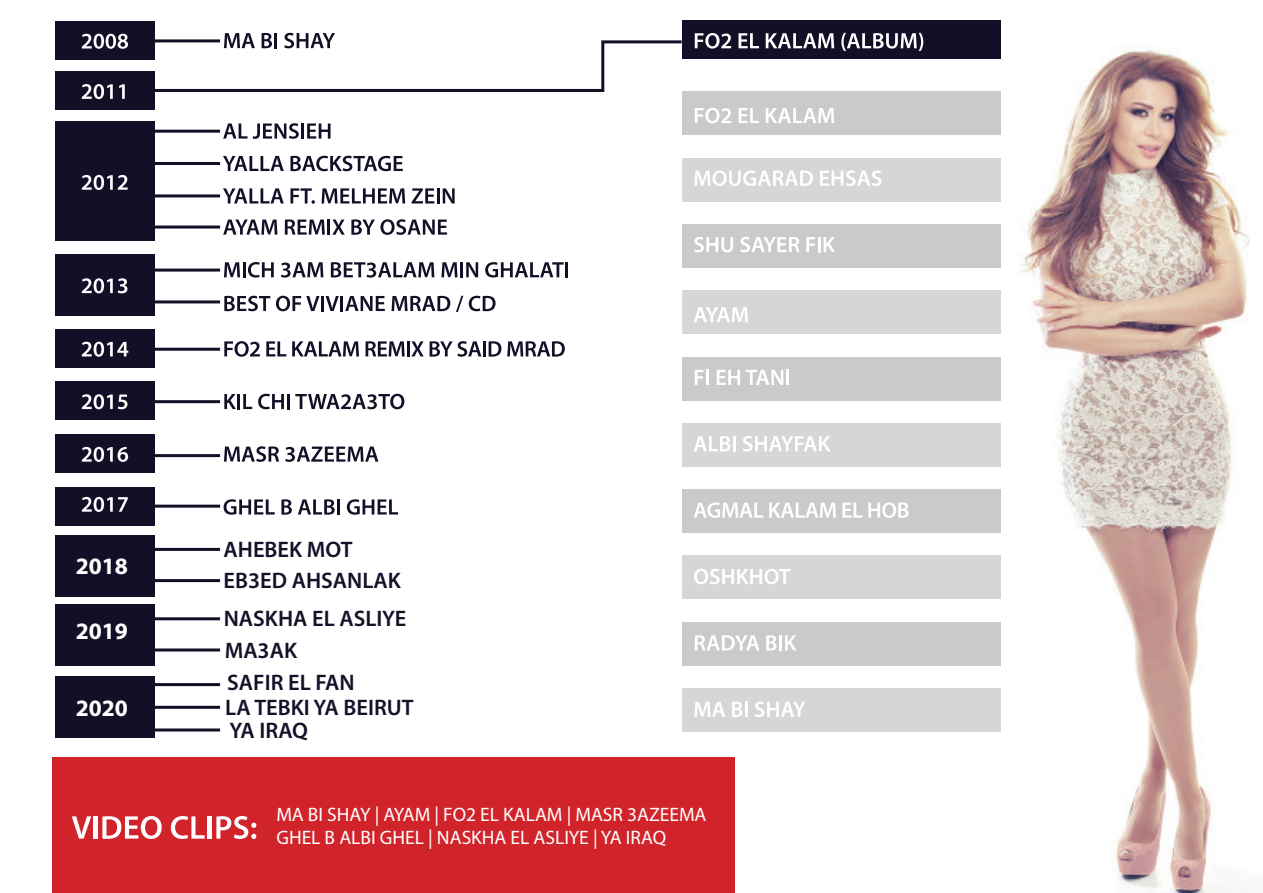
<style>
.page{position:relative;width:1263px;height:893px;background:#fff}
.page>*{position:absolute;margin:0;border:0;box-sizing:border-box;transform-origin:0 0}
.t1{font:700 33px "Myriad Arabic";color:#fff}
.t2{font:600 22.5px "Myriad Pro";color:#161029}
.t3{font:19.5px "Myriad Pro";color:#fff}
</style>
<div class="page">
<img style="left:708px;top:20px;width:555px;height:873px">
<div style="left:55px;top:21px;width:100px;height:38px;background:#130f27"></div>
<svg style="left:82px;top:34px;width:46px;height:15px"></svg>
<div style="left:682px;top:21px;width:318px;height:38px;background:#130f27"></div>
<div style="left:682px;top:92px;width:318px;height:43px;background:#c9cacc"></div>
<div style="left:682px;top:158px;width:318px;height:43px;background:#d5d6d8"></div>
<div style="left:682px;top:224px;width:318px;height:44px;background:#c9cacc"></div>
<div style="left:682px;top:291px;width:318px;height:43px;background:#d5d6d8"></div>
<div style="left:682px;top:357px;width:318px;height:43px;background:#c9cacc"></div>
<div style="left:682px;top:423px;width:318px;height:43px;background:#d5d6d8"></div>
<div style="left:682px;top:489px;width:318px;height:44px;background:#c9cacc"></div>
<div style="left:682px;top:556px;width:318px;height:43px;background:#d5d6d8"></div>
<div style="left:682px;top:622px;width:318px;height:43px;background:#c9cacc"></div>
<div style="left:682px;top:688px;width:318px;height:44px;background:#d5d6d8"></div>
<div style="left:55px;top:71px;width:100px;height:39px;background:#130f27"></div>
<svg style="left:82px;top:84px;width:31px;height:15px"></svg>
<svg style="left:119px;top:84px;width:6px;height:15px"></svg>
<div style="left:55px;top:122px;width:100px;height:119px;background:#130f27"></div>
<svg style="left:82px;top:175px;width:46px;height:15px"></svg>
<div style="left:55px;top:254px;width:100px;height:61px;background:#130f27"></div>
<div style="left:55px;top:604px;width:100px;height:62px;background:#130f27"></div>
<div style="left:55px;top:535px;width:100px;height:61px;background:#130f27"></div>
<div style="left:55px;top:677px;width:100px;height:61px;background:#130f27"></div>
<svg style="left:82px;top:278px;width:45px;height:15px"></svg>
<div style="left:55px;top:329px;width:100px;height:38px;background:#130f27"></div>
<svg style="left:82px;top:342px;width:46px;height:15px"></svg>
<div style="left:55px;top:381px;width:100px;height:39px;background:#130f27"></div>
<svg style="left:82px;top:394px;width:45px;height:15px"></svg>
<div style="left:55px;top:434px;width:100px;height:38px;background:#130f27"></div>
<div style="left:55px;top:487px;width:100px;height:38px;background:#130f27"></div>
<svg style="left:82px;top:447px;width:46px;height:15px"></svg>
<svg style="left:82px;top:497px;width:46px;height:15px"></svg>
<div style="left:53px;top:758px;width:682px;height:135px;background:#d1232a"></div>
<svg style="left:72px;top:816px;width:19px;height:23px"></svg>
<hr style="left:94px;top:816px;width:4px;height:23px;background:#fff">
<svg style="left:102px;top:816px;width:60px;height:23px"></svg>
<svg style="left:171px;top:816px;width:34px;height:23px"></svg>
<hr style="left:208px;top:816px;width:4px;height:23px;background:#fff">
<svg style="left:216px;top:816px;width:40px;height:23px"></svg>
<svg style="left:695px;top:33px;width:36px;height:16px"></svg>
<svg style="left:738px;top:33px;width:21px;height:15px"></svg>
<svg style="left:766px;top:33px;width:68px;height:15px"></svg>
<svg style="left:841px;top:33px;width:82px;height:18px"></svg>
<svg style="left:223px;top:123px;width:24px;height:16px"></svg>
<svg style="left:253px;top:123px;width:46px;height:16px"></svg>
<hr style="left:301px;top:123px;width:3px;height:16px;background:#130f27">
<svg style="left:307px;top:123px;width:24px;height:16px"></svg>
<svg style="left:223px;top:156px;width:61px;height:15px"></svg>
<svg style="left:290px;top:156px;width:113px;height:15px"></svg>
<svg style="left:223px;top:188px;width:61px;height:15px"></svg>
<svg style="left:290px;top:188px;width:25px;height:16px"></svg>
<svg style="left:321px;top:188px;width:84px;height:15px"></svg>
<svg style="left:412px;top:188px;width:43px;height:15px"></svg>
<svg style="left:223px;top:220px;width:54px;height:15px"></svg>
<svg style="left:285px;top:219px;width:60px;height:16px"></svg>
<svg style="left:351px;top:219px;width:96px;height:16px"></svg>
<svg style="left:224px;top:262px;width:16px;height:15px"></svg>
<hr style="left:243px;top:262px;width:3px;height:15px;background:#130f27">
<svg style="left:248px;top:262px;width:26px;height:16px"></svg>
<svg style="left:281px;top:262px;width:42px;height:16px"></svg>
<svg style="left:331px;top:262px;width:103px;height:16px"></svg>
<svg style="left:441px;top:262px;width:16px;height:15px"></svg>
<hr style="left:460px;top:262px;width:3px;height:15px;background:#130f27">
<svg style="left:466px;top:262px;width:12px;height:15px"></svg>
<svg style="left:485px;top:262px;width:79px;height:15px"></svg>
<hr style="left:565px;top:262px;width:3px;height:15px;background:#130f27">
<svg style="left:224px;top:296px;width:46px;height:15px"></svg>
<svg style="left:276px;top:296px;width:43px;height:15px"></svg>
<hr style="left:321px;top:296px;width:3px;height:15px;background:#130f27">
<svg style="left:326px;top:296px;width:13px;height:15px"></svg>
<hr style="left:340px;top:296px;width:3px;height:15px;background:#130f27">
<svg style="left:345px;top:296px;width:40px;height:15px"></svg>
<svg style="left:391px;top:296px;width:59px;height:15px"></svg>
<svg style="left:456px;top:296px;width:7px;height:16px"></svg>
<svg style="left:469px;top:296px;width:27px;height:15px"></svg>
<svg style="left:224px;top:341px;width:36px;height:16px"></svg>
<svg style="left:266px;top:341px;width:20px;height:15px"></svg>
<svg style="left:292px;top:341px;width:67px;height:15px"></svg>
<svg style="left:366px;top:341px;width:39px;height:15px"></svg>
<hr style="left:407px;top:341px;width:3px;height:15px;background:#130f27">
<svg style="left:411px;top:341px;width:13px;height:15px"></svg>
<svg style="left:430px;top:341px;width:51px;height:16px"></svg>
<hr style="left:483px;top:341px;width:3px;height:15px;background:#130f27">
<svg style="left:489px;top:341px;width:12px;height:16px"></svg>
<svg style="left:507px;top:341px;width:58px;height:16px"></svg>
<svg style="left:224px;top:394px;width:12px;height:15px"></svg>
<hr style="left:237px;top:394px;width:3px;height:15px;background:#130f27">
<svg style="left:243px;top:394px;width:9px;height:15px"></svg>
<svg style="left:258px;top:394px;width:26px;height:15px"></svg>
<hr style="left:287px;top:394px;width:3px;height:15px;background:#130f27">
<svg style="left:295px;top:394px;width:109px;height:15px"></svg>
<svg style="left:224px;top:446px;width:55px;height:16px"></svg>
<svg style="left:285px;top:447px;width:93px;height:15px"></svg>
<svg style="left:224px;top:499px;width:51px;height:16px"></svg>
<svg style="left:281px;top:499px;width:11px;height:16px"></svg>
<svg style="left:298px;top:499px;width:37px;height:16px"></svg>
<hr style="left:337px;top:499px;width:3px;height:15px;background:#130f27">
<svg style="left:347px;top:499px;width:51px;height:16px"></svg>
<hr style="left:155px;top:505px;width:65px;height:3px;background:#130f27">
<hr style="left:155px;top:454px;width:65px;height:3px;background:#130f27">
<hr style="left:155px;top:400px;width:65px;height:3px;background:#130f27">
<hr style="left:155px;top:348px;width:65px;height:3px;background:#130f27">
<hr style="left:155px;top:300px;width:65px;height:3px;background:#130f27">
<hr style="left:155px;top:269px;width:65px;height:3px;background:#130f27">
<hr style="left:155px;top:226px;width:65px;height:3px;background:#130f27">
<hr style="left:155px;top:194px;width:65px;height:3px;background:#130f27">
<hr style="left:155px;top:162px;width:65px;height:3px;background:#130f27">
<hr style="left:155px;top:130px;width:65px;height:3px;background:#130f27">
<svg style="left:152px;top:33px;width:533px;height:59px"></svg>
<hr style="left:155px;top:617px;width:65px;height:3px;background:#130f27">
<hr style="left:155px;top:548px;width:65px;height:3px;background:#130f27">
<hr style="left:155px;top:683px;width:65px;height:3px;background:#130f27">
<hr style="left:155px;top:648px;width:65px;height:3px;background:#130f27">
<hr style="left:155px;top:579px;width:65px;height:3px;background:#130f27">
<hr style="left:155px;top:706px;width:65px;height:3px;background:#130f27">
<hr style="left:155px;top:728px;width:65px;height:3px;background:#130f27">
<svg style="left:695px;top:108px;width:36px;height:15px"></svg>
<svg style="left:738px;top:108px;width:21px;height:15px"></svg>
<svg style="left:766px;top:108px;width:68px;height:15px"></svg>
<svg style="left:694px;top:170px;width:119px;height:16px"></svg>
<svg style="left:820px;top:170px;width:61px;height:16px"></svg>
<svg style="left:694px;top:237px;width:39px;height:15px"></svg>
<svg style="left:740px;top:237px;width:60px;height:15px"></svg>
<svg style="left:806px;top:237px;width:29px;height:15px"></svg>
<svg style="left:694px;top:307px;width:54px;height:15px"></svg>
<svg style="left:695px;top:370px;width:8px;height:15px"></svg>
<hr style="left:706px;top:370px;width:3px;height:15px;background:#fff">
<svg style="left:717px;top:370px;width:23px;height:15px"></svg>
<svg style="left:746px;top:370px;width:37px;height:15px"></svg>
<hr style="left:786px;top:370px;width:3px;height:15px;background:#fff">
<svg style="left:694px;top:436px;width:36px;height:15px"></svg>
<hr style="left:733px;top:436px;width:3px;height:15px;background:#fff">
<svg style="left:743px;top:436px;width:87px;height:15px"></svg>
<svg style="left:694px;top:502px;width:69px;height:16px"></svg>
<svg style="left:769px;top:503px;width:67px;height:15px"></svg>
<svg style="left:842px;top:503px;width:20px;height:15px"></svg>
<svg style="left:868px;top:502px;width:41px;height:16px"></svg>
<svg style="left:694px;top:569px;width:96px;height:15px"></svg>
<svg style="left:695px;top:635px;width:64px;height:16px"></svg>
<svg style="left:766px;top:635px;width:11px;height:16px"></svg>
<hr style="left:779px;top:635px;width:3px;height:15px;background:#fff">
<svg style="left:785px;top:635px;width:11px;height:15px"></svg>
<svg style="left:694px;top:702px;width:31px;height:15px"></svg>
<svg style="left:732px;top:702px;width:10px;height:15px"></svg>
<hr style="left:745px;top:702px;width:3px;height:15px;background:#fff">
<svg style="left:755px;top:701px;width:50px;height:16px"></svg>
<p class="t1" style="left:76px;top:543px;width:54px">2018</p>
<p class="t1" style="left:76px;top:608px;width:54px">2019</p>
<p class="t1" style="left:76px;top:685px;width:54px">2020</p>
<p class="t2" style="left:224px;top:535px;width:130px">AHEBEK MOT</p>
<p class="t2" style="left:224px;top:566px;width:179px">EB3ED AHSANLAK</p>
<p class="t2" style="left:224px;top:605px;width:184px">NASKHA EL ASLIYE</p>
<p class="t2" style="left:225px;top:636px;width:74px">MA3AK</p>
<p class="t2" style="left:227px;top:668px;width:129px">SAFIR EL FAN</p>
<p class="t2" style="left:225px;top:693px;width:190px">LA TEBKI YA BEIRUT</p>
<p class="t2" style="left:229px;top:716px;width:80px">YA IRAQ</p>
<p class="t3" style="left:276px;top:802px;width:432px">MA BI SHAY | AYAM | FO2 EL KALAM | MASR 3AZEEMA</p>
<p class="t3" style="left:276px;top:825px;width:391px">GHEL B ALBI GHEL | NASKHA EL ASLIYE | YA IRAQ</p>
</div>
